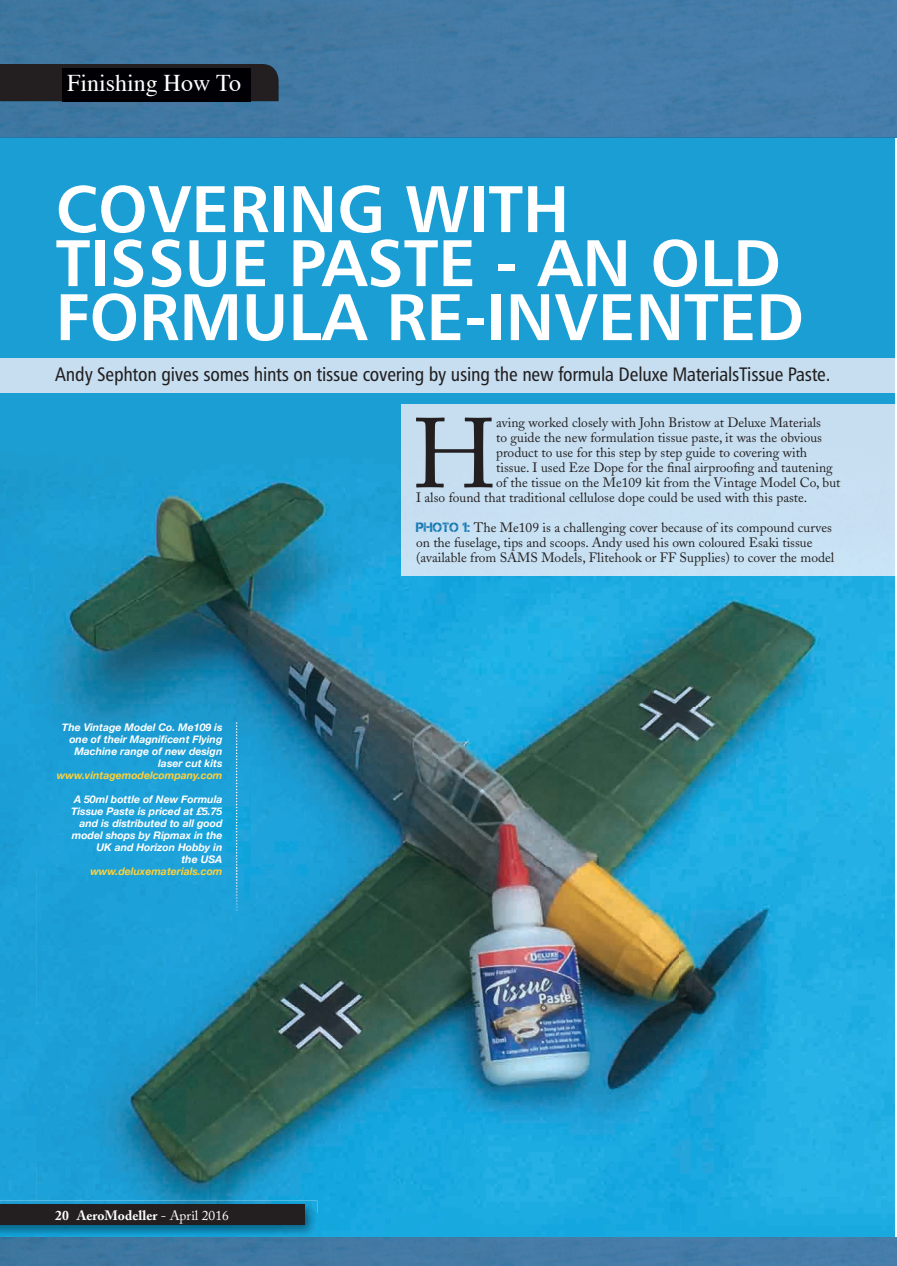
<style>
.page{position:relative;width:897px;height:1266px;background:#fff}
.page>*{position:absolute;margin:0;border:0;box-sizing:border-box;transform-origin:0 0}
.t1{font:97.95px "Adobe Caslon";color:#231f20}
.t2{font:66px/54px "Humanist 777 BT Bold B";color:#fff}
.t3{font:24px "Times";color:#fff}
.t4{font:19.5px "Humanist 777 BT Roman Condensed B";letter-spacing:-.01em;color:#231f20}
.t5{font:13.5px/15px "Adobe Caslon";color:#231f20}
.t6{font:700 13.5px "Adobe Caslon Pro";color:#fff}
.t7{font:italic 700 10.5px/12px "Helvetica Neue";color:#fff;text-align:right}
.t8{font:italic 700 10.5px "Helvetica Neue";color:#ffd139}
.s1{font-weight:400}
.s2{font-family:"Captureit";color:#1277b1}
</style>
<div class="page">
<div style="left:0;top:88px;width:894px;height:779px;background:#1b9ed3"></div>
<img style="left:0;top:0;width:897px;height:137px">
<div style="left:0;top:867px;width:36px;height:333px;background:#1ca1d9"></div>
<img style="left:680px;top:867px;width:214px;height:370px">
<img style="left:36px;top:867px;width:644px;height:346px">
<div style="left:317px;top:1213px;width:363px;height:24px;background:#18a9df"></div>
<img style="left:0;top:476px;width:305px;height:391px">
<img style="left:305px;top:480px;width:107px;height:227px">
<img style="left:412px;top:575px;width:482px;height:132px">
<img style="left:305px;top:707px;width:589px;height:160px">
<svg style="left:894px;top:404px;width:1px;height:171px"></svg>
<div style="left:401px;top:404px;width:493px;height:37px;background:#c6def0"></div>
<div style="left:401px;top:441px;width:493px;height:134px;background:#c7e0f2"></div>
<div style="left:0;top:358px;width:894px;height:35px;background:#c6def0"></div>
<img style="left:0;top:1200px;width:317px;height:37px">
<div style="left:0;top:1204px;width:305px;height:20px;background:#231f20"></div>
<div style="left:0;top:64px;width:278px;height:37px;background:#231f20"></div>
<img style="left:63px;top:69px;width:188px;height:37px">
<img style="left:236px;top:725px;width:1px;height:74px">
<img style="left:236px;top:867px;width:1px;height:40px">
<img style="left:0;top:1237px;width:897px;height:28px">
<svg style="left:893px;top:1263px;width:4px;height:3px"></svg>
<h3 class="t3" style="left:67px;top:60px;width:175px">Finishing How To</h3>
<h2 class="t2" style="left:56px;top:180px;width:749px">COVERING WITH<br>TISSUE PASTE - AN OLD<br>FORMULA RE-INVENTED</h2>
<h3 class="t4" style="left:55px;top:362px;width:776px">Andy Sephton gives somes hints on tissue covering by using the new formula Deluxe MaterialsTissue Paste.</h3>
<p class="t7" style="left:62px;top:721px;width:162px">The Vintage Model Co. Me109 is one of their Magnificent Flying<br>Machine range of new design laser cut kits</p>
<p class="t8" style="left:57px;top:766px;width:167px">www.vintagemodelcompany.com</p>
<p class="t7" style="left:71px;top:793px;width:153px">A 50ml bottle of New Formula<br>Tissue Paste is priced at £5.75 and is distributed to all good model shops by Ripmax in the<br>UK and Horizon Hobby in<br>the USA</p>
<p class="t8" style="left:90px;top:862px;width:134px">www.deluxematerials.com</p>
<p class="t6" style="left:55px;top:1206px;width:175px">20 AeroModeller <span class="s1">- April 2016</span></p>
<h1 class="t1" style="left:412px;top:396px;width:85px">H</h1>
<p class="t5" style="left:496px;top:415px;width:326px">aving worked closely with John Bristow at Deluxe Materials</p>
<p class="t5" style="left:496px;top:430px;width:327px">to guide the new formulation tissue paste, it was the obvious</p>
<p class="t5" style="left:496px;top:445px;width:312px">product to use for this step by step guide to covering with</p>
<p class="t5" style="left:496px;top:460px;width:338px">tissue. I used Eze Dope for the final airproofing and tautening</p>
<p class="t5" style="left:496px;top:475px;width:346px">of the tissue on the Me109 kit from the Vintage Model Co, but</p>
<p class="t5" style="left:416px;top:490px;width:393px">I also found that traditional cellulose dope could be used with this paste.</p>
<p class="t5" style="left:416px;top:520px;width:420px"><span class="s2">Photo 1:</span> The Me109 is a challenging cover because of its compound curves on the fuselage, tips and scoops. Andy used his own coloured Esaki tissue (available from SAMS Models, Flitehook or FF Supplies) to cover the model</p>
</div>
